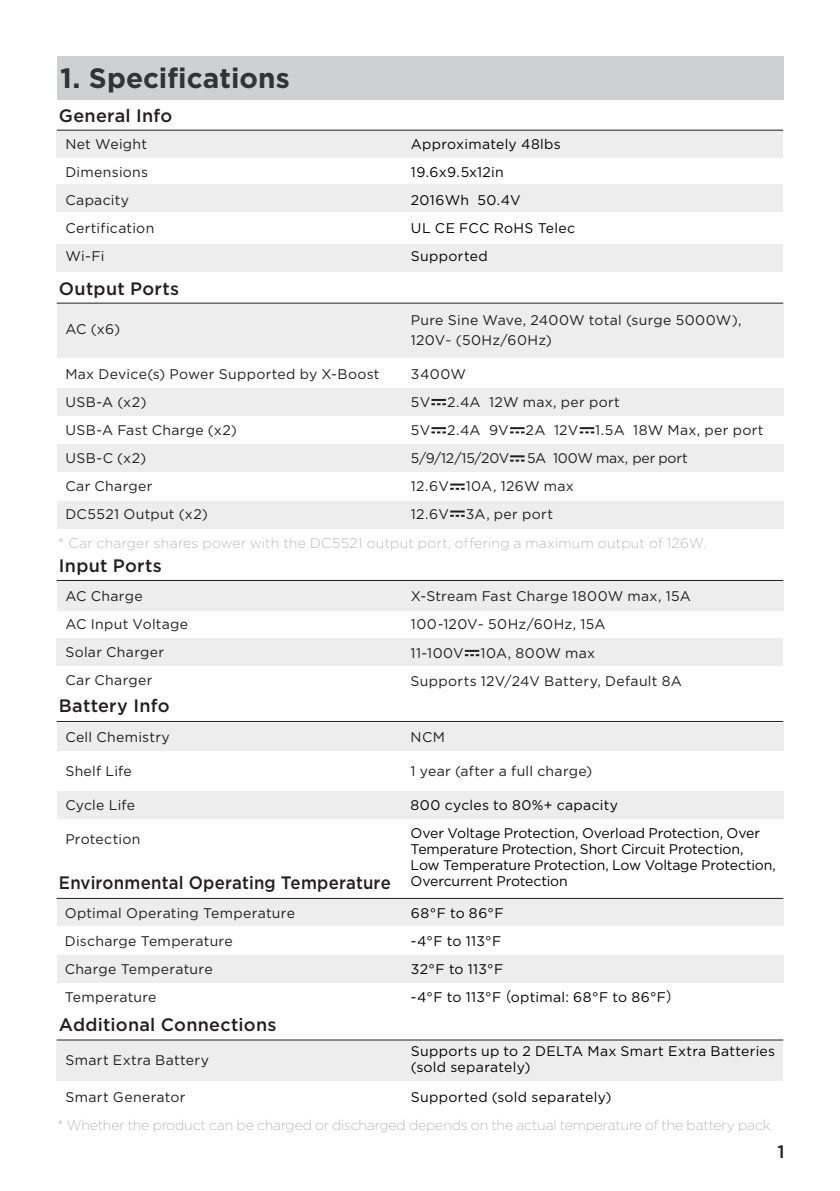
<style>
.page{position:relative;width:840px;height:1191px;background:#fff}
.page>*{position:absolute;margin:0;border:0;box-sizing:border-box;transform-origin:0 0}
.t1{font:700 28px "Gotham";color:#333334}
.t2{font:500 18px "Gotham";letter-spacing:.015em;color:#231f20}
.t3{font:500 18px "Gotham";letter-spacing:.015em;color:#231f20;scale:.93 1}
.t4{font:14px/28px "Gotham";letter-spacing:.02em;color:#231f20}
.t5{font:14px/28px "Gotham";letter-spacing:.02em;color:#030303}
.t6{font:14px/16px "Gotham";color:#030303}
.t7{font:200 14px "Gotham";letter-spacing:-.005em;color:#9ea0a3}
.t8{font:200 14px "Gotham";letter-spacing:.02em;color:#9ea0a3}
.t9{font:14px "Gotham";letter-spacing:.025em;color:#030303}
.s1{font-family:"Source Han Sans CN"}
</style>
<div class="page">
<div style="left:57px;top:1039px;width:725px;height:41px;background:#ededed"></div>
<hr style="left:57px;top:1039px;width:725px;height:1px;background:#231f20">
<div style="left:57px;top:57px;width:725px;height:43px;background:#cfd0d1"></div>
<div style="left:57px;top:581px;width:725px;height:30px;background:#ededed"></div>
<div style="left:57px;top:639px;width:725px;height:27px;background:#ededed"></div>
<div style="left:57px;top:303px;width:725px;height:54px;background:#ededed"></div>
<div style="left:57px;top:388px;width:725px;height:27px;background:#ededed"></div>
<div style="left:57px;top:445px;width:725px;height:27px;background:#ededed"></div>
<div style="left:57px;top:501px;width:725px;height:27px;background:#ededed"></div>
<div style="left:57px;top:130px;width:725px;height:27px;background:#ededed"></div>
<div style="left:57px;top:184px;width:725px;height:27px;background:#ededed"></div>
<div style="left:57px;top:244px;width:725px;height:27px;background:#ededed"></div>
<div style="left:57px;top:724px;width:725px;height:27px;background:#ededed"></div>
<div style="left:57px;top:791px;width:725px;height:27px;background:#ededed"></div>
<hr style="left:57px;top:130px;width:725px;height:1px;background:#231f20">
<hr style="left:57px;top:303px;width:725px;height:1px;background:#231f20">
<hr style="left:57px;top:580px;width:725px;height:1px;background:#231f20">
<hr style="left:57px;top:721px;width:725px;height:1px;background:#231f20">
<div style="left:57px;top:898px;width:725px;height:27px;background:#ededed"></div>
<div style="left:57px;top:955px;width:725px;height:27px;background:#ededed"></div>
<hr style="left:57px;top:898px;width:725px;height:1px;background:#231f20">
<svg style="left:431px;top:399px;width:14px;height:6px"></svg>
<svg style="left:431px;top:427px;width:14px;height:6px"></svg>
<svg style="left:510px;top:427px;width:14px;height:6px"></svg>
<svg style="left:510px;top:455px;width:14px;height:6px"></svg>
<svg style="left:450px;top:483px;width:14px;height:7px"></svg>
<svg style="left:450px;top:510px;width:14px;height:7px"></svg>
<svg style="left:464px;top:650px;width:15px;height:6px"></svg>
<svg style="left:579px;top:427px;width:15px;height:6px"></svg>
<h1 class="t1" style="left:60px;top:59px;width:231px">1. Specifications</h1>
<p class="t2" style="left:59px;top:104px;width:115px">General Info</p>
<p class="t4" style="left:65px;top:129px;width:90px">Net Weight<br>Dimensions<br>Capacity<br>Certification<br>Wi-Fi</p>
<p class="t5" style="left:410px;top:129px;width:166px">Approximately 48lbs<br>19.6x9.5x12in<br>2016Wh 50.4V<br>UL CE FCC RoHS Telec<br>Supported</p>
<p class="t2" style="left:59px;top:276px;width:122px">Output Ports</p>
<p class="t4" style="left:65px;top:315px;width:56px">AC (x6)</p>
<p class="t4" style="left:410px;top:310px;width:332px;line-height:20px">Pure Sine Wave, 2400W total (surge 5000W),<br>120V~ (50Hz/60Hz)</p>
<p class="t4" style="left:65px;top:359px;width:315px">Max Device(s) Power Supported by X-Boost<br>USB-A (x2)<br>USB-A Fast Charge (x2)<br>USB-C (x2)<br>Car Charger<br>DC5521 Output (x2)</p>
<p class="t4" style="left:410px;top:359px;width:354px">3400W<br>5V 2.4A 12W max, per port<br>5V 2.4A 9V 2A 12V 1.5A 18W Max, per port<br>5/9/12/15/20V</p>
<p class="t4" style="left:410px;top:443px;width:278px;text-indent:116px">5A 100W max, per port<br>12.6V 10A, 126W max<br>12.6V 3A, per port</p>
<p class="t8" style="left:58px;top:535px;width:649px">* Car charger shares power with the DC5521 output port, offering a maximum output of 126W.</p>
<p class="t2" style="left:59px;top:553px;width:104px">Input Ports</p>
<p class="t4" style="left:65px;top:581px;width:124px">AC Charge<br>AC Input Voltage<br>Solar Charger<br>Car Charger</p>
<p class="t4" style="left:410px;top:581px;width:281px">X-Stream Fast Charge 1800W max, 15A<br>100-120V~ 50Hz/60Hz, 15A<br>11-100V 10A, 800W max<br>Supports 12V/24V Battery, Default 8A</p>
<p class="t2" style="left:59px;top:694px;width:112px">Battery Info</p>
<p class="t4" style="left:65px;top:723px;width:106px">Cell Chemistry</p>
<p class="t4" style="left:65px;top:757px;width:68px">Shelf Life</p>
<p class="t4" style="left:65px;top:791px;width:71px">Cycle Life</p>
<p class="t4" style="left:410px;top:723px;width:36px">NCM</p>
<p class="t4" style="left:410px;top:757px;width:183px">1 year (after a full charge)</p>
<p class="t9" style="left:410px;top:796px;width:209px">800 cycles to 80%+ capacity</p>
<p class="t4" style="left:65px;top:824px;width:76px">Protection</p>
<p class="t6" style="left:410px;top:824px;width:366px">Over Voltage Protection, Overload Protection, Over Temperature Protection, Short Circuit Protection, Low Temperature Protection, Low Voltage Protection, Overcurrent Protection</p>
<p class="t3" style="left:59px;top:871px;width:358px">Environmental Operating Temperature</p>
<p class="t4" style="left:65px;top:899px;width:232px">Optimal Operating Temperature<br>Discharge Temperature<br>Charge Temperature<br>Temperature</p>
<p class="t5" style="left:410px;top:898px;width:270px">68°F to 86°F<br>-4°F to 113°F<br>32°F to 113°F<br>-4°F to 113°F<span class="s1">（</span>optimal: 68°F to 86°F<span class="s1">）</span></p>
<p class="t2" style="left:59px;top:1013px;width:219px">Additional Connections</p>
<p class="t4" style="left:65px;top:1045px;width:145px">Smart Extra Battery</p>
<p class="t4" style="left:65px;top:1082px;width:122px">Smart Generator</p>
<p class="t5" style="left:410px;top:1042px;width:365px;line-height:16px">Supports up to 2 DELTA Max Smart Extra Batteries (sold separately)</p>
<p class="t5" style="left:410px;top:1082px;width:202px">Supported (sold separately)</p>
<p class="t7" style="left:58px;top:1117px;width:716px">* Whether the product can be charged or discharged depends on the actual temperature of the battery pack.</p>
<p class="t2" style="left:777px;top:1140px;width:9px">1</p>
</div>
